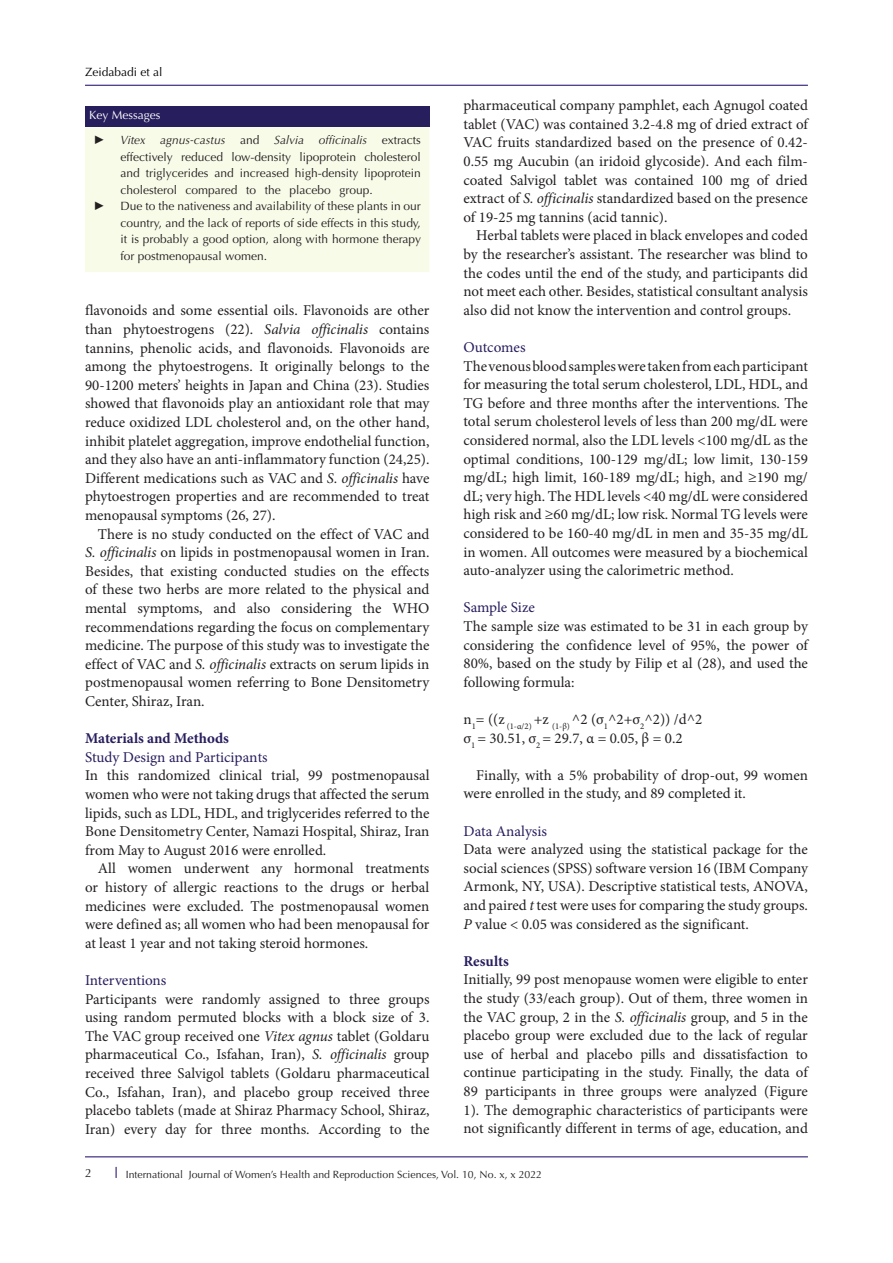
<style>
.page{position:relative;width:893px;height:1263px;background:#fff}
.page>*{position:absolute;margin:0;border:0;box-sizing:border-box;transform-origin:0 0}
.t1{font:15px/18.6px "Minion Pro";color:#231f20;text-align:justify}
.t2{font:15px "Minion Pro";color:#271e5d}
.t3{font:700 15px "Minion Pro";color:#271e5d}
.t4{font:12px/16.5px "Optima LT Std";color:#231f20;text-align:justify}
.t5{font:12px "Optima LT Std";color:#000001}
.t6{font:12px "Optima LT Std";color:#fff}
.t7{font:12px "Times New Roman";color:#231f20}
.t8{font:10.5px "Optima LT Std";color:#231f20}
.s1{font-style:italic}
</style>
<div class="page">
<hr style="left:85px;top:1156px;width:723px;height:1px;background:#190066">
<hr style="left:85px;top:85px;width:723px;height:1px;background:#190066">
<div style="left:85px;top:127px;width:344px;height:145px;background:#f9fbe9"></div>
<div style="left:85px;top:106px;width:344px;height:21px;background:#271e5d"></div>
<p class="t5" style="left:85px;top:65px;width:79px">Zeidabadi et al</p>
<p class="t6" style="left:89px;top:108px;width:73px">Key Messages</p>
<p class="t7" style="left:94px;top:132px;width:13px">►</p>
<p class="t4" style="left:121px;top:132px;width:302px"><span class="s1">Vitex agnus-castus</span> and <span class="s1">Salvia officinalis</span> extracts effectively reduced low-density lipoprotein cholesterol and triglycerides and increased high-density lipoprotein cholesterol compared to the placebo group.</p>
<p class="t7" style="left:94px;top:198px;width:13px">►</p>
<p class="t4" style="left:121px;top:198px;width:302px">Due to the nativeness and availability of these plants in our country, and the lack of reports of side effects in this study, it is probably a good option, along with hormone therapy for postmenopausal women.</p>
<p class="t1" style="left:85px;top:301px;width:346px">flavonoids and some essential oils. Flavonoids are other than phytoestrogens (22). <span class="s1">Salvia officinalis</span> contains tannins, phenolic acids, and flavonoids. Flavonoids are among the phytoestrogens. It originally belongs to the 90-1200 meters’ heights in Japan and China (23). Studies showed that flavonoids play an antioxidant role that may reduce oxidized LDL cholesterol and, on the other hand, inhibit platelet aggregation, improve endothelial function, and they also have an anti-inflammatory function (24,25).<br>Different medications such as VAC and <span class="s1">S. officinalis</span> have phytoestrogen properties and are recommended to treat menopausal symptoms (26, 27).</p>
<p class="t1" style="left:85px;top:525px;width:346px;text-indent:13px">There is no study conducted on the effect of VAC and <span class="s1">S. officinalis</span> on lipids in postmenopausal women in Iran.<br>Besides, that existing conducted studies on the effects of these two herbs are more related to the physical and mental symptoms, and also considering the WHO recommendations regarding the focus on complementary medicine. The purpose of this study was to investigate the effect of VAC and <span class="s1">S. officinalis</span> extracts on serum lipids in postmenopausal women referring to Bone Densitometry Center, Shiraz, Iran.</p>
<p class="t3" style="left:85px;top:728px;width:145px">Materials and Methods</p>
<p class="t2" style="left:85px;top:747px;width:184px">Study Design and Participants</p>
<p class="t1" style="left:85px;top:766px;width:346px">In this randomized clinical trial, 99 postmenopausal women who were not taking drugs that affected the serum lipids, such as LDL, HDL, and triglycerides referred to the Bone Densitometry Center, Namazi Hospital, Shiraz, Iran from May to August 2016 were enrolled.</p>
<p class="t1" style="left:85px;top:859px;width:346px;text-indent:13px">All women underwent any hormonal treatments or history of allergic reactions to the drugs or herbal medicines were excluded. The postmenopausal women were defined as; all women who had been menopausal for at least 1 year and not taking steroid hormones.</p>
<p class="t2" style="left:85px;top:970px;width:83px">Interventions</p>
<p class="t1" style="left:85px;top:990px;width:346px">Participants were randomly assigned to three groups using random permuted blocks with a block size of 3.<br>The VAC group received one <span class="s1">Vitex agnus</span> tablet (Goldaru pharmaceutical Co., Isfahan, Iran), <span class="s1">S. officinalis</span> group received three Salvigol tablets (Goldaru pharmaceutical Co., Isfahan, Iran), and placebo group received three placebo tablets (made at Shiraz Pharmacy School, Shiraz, Iran) every day for three months. According to the</p>
<p class="t1" style="left:463px;top:96px;width:346px">pharmaceutical company pamphlet, each Agnugol coated tablet (VAC) was contained 3.2-4.8 mg of dried extract of VAC fruits standardized based on the presence of 0.42- 0.55 mg Aucubin (an iridoid glycoside). And each film&shy;coated Salvigol tablet was contained 100 mg of dried extract of <span class="s1">S. officinalis</span> standardized based on the presence of 19-25 mg tannins (acid tannic).</p>
<p class="t1" style="left:463px;top:226px;width:346px;text-indent:13px">Herbal tablets were placed in black envelopes and coded by the researcher’s assistant. The researcher was blind to the codes until the end of the study, and participants did not meet each other. Besides, statistical consultant analysis also did not know the intervention and control groups.</p>
<p class="t2" style="left:463px;top:337px;width:64px">Outcomes</p>
<p class="t1" style="left:463px;top:357px;width:346px">The venous blood samples were taken from each participant for measuring the total serum cholesterol, LDL, HDL, and TG before and three months after the interventions. The total serum cholesterol levels of less than 200 mg/dL were considered normal, also the LDL levels &lt;100 mg/dL as the optimal conditions, 100-129 mg/dL; low limit, 130-159 mg/dL; high limit, 160-189 mg/dL; high, and ≥190 mg/ dL; very high. The HDL levels &lt;40 mg/dL were considered high risk and ≥60 mg/dL; low risk. Normal TG levels were considered to be 160-40 mg/dL in men and 35-35 mg/dL in women. All outcomes were measured by a biochemical auto-analyzer using the calorimetric method.</p>
<p class="t2" style="left:463px;top:597px;width:73px">Sample Size</p>
<p class="t1" style="left:463px;top:617px;width:346px">The sample size was estimated to be 31 in each group by considering the confidence level of 95%, the power of 80%, based on the study by Filip et al (28), and used the following formula:</p>
<p class="t1" style="left:463px;top:710px;width:240px">n<sub>1</sub>= ((z <sub>(1-α/2)</sub> +z <sub>(1-β)</sub> ^2 (σ<sub>1</sub>^2+σ<sub>2</sub>^2)) /d^2</p>
<p class="t1" style="left:463px;top:729px;width:221px">σ<sub>1</sub> = 30.51, σ<sub>2</sub> = 29.7, α = 0.05, β = 0.2</p>
<p class="t1" style="left:463px;top:766px;width:346px;text-indent:13px">Finally, with a 5% probability of drop-out, 99 women were enrolled in the study, and 89 completed it.</p>
<p class="t2" style="left:463px;top:821px;width:85px">Data Analysis</p>
<p class="t1" style="left:463px;top:840px;width:346px">Data were analyzed using the statistical package for the social sciences (SPSS) software version 16 (IBM Company Armonk, NY, USA). Descriptive statistical tests, ANOVA, and paired <span class="s1">t</span> test were uses for comparing the study groups.<br><span class="s1">P</span> value &lt; 0.05 was considered as the significant.</p>
<p class="t3" style="left:463px;top:950px;width:47px">Results</p>
<p class="t1" style="left:463px;top:970px;width:346px">Initially, 99 post menopause women were eligible to enter the study (33/each group). Out of them, three women in the VAC group, 2 in the <span class="s1">S. officinalis</span> group, and 5 in the placebo group were excluded due to the lack of regular use of herbal and placebo pills and dissatisfaction to continue participating in the study. Finally, the data of 89 participants in three groups were analyzed (Figure 1). The demographic characteristics of participants were not significantly different in terms of age, education, and</p>
<p class="t4" style="left:85px;top:1164px;width:8px">2</p>
<p class="t8" style="left:126px;top:1168px;width:418px">International Journal of Women’s Health and Reproduction Sciences, Vol. 10, No. x, x 2022</p>
</div>
